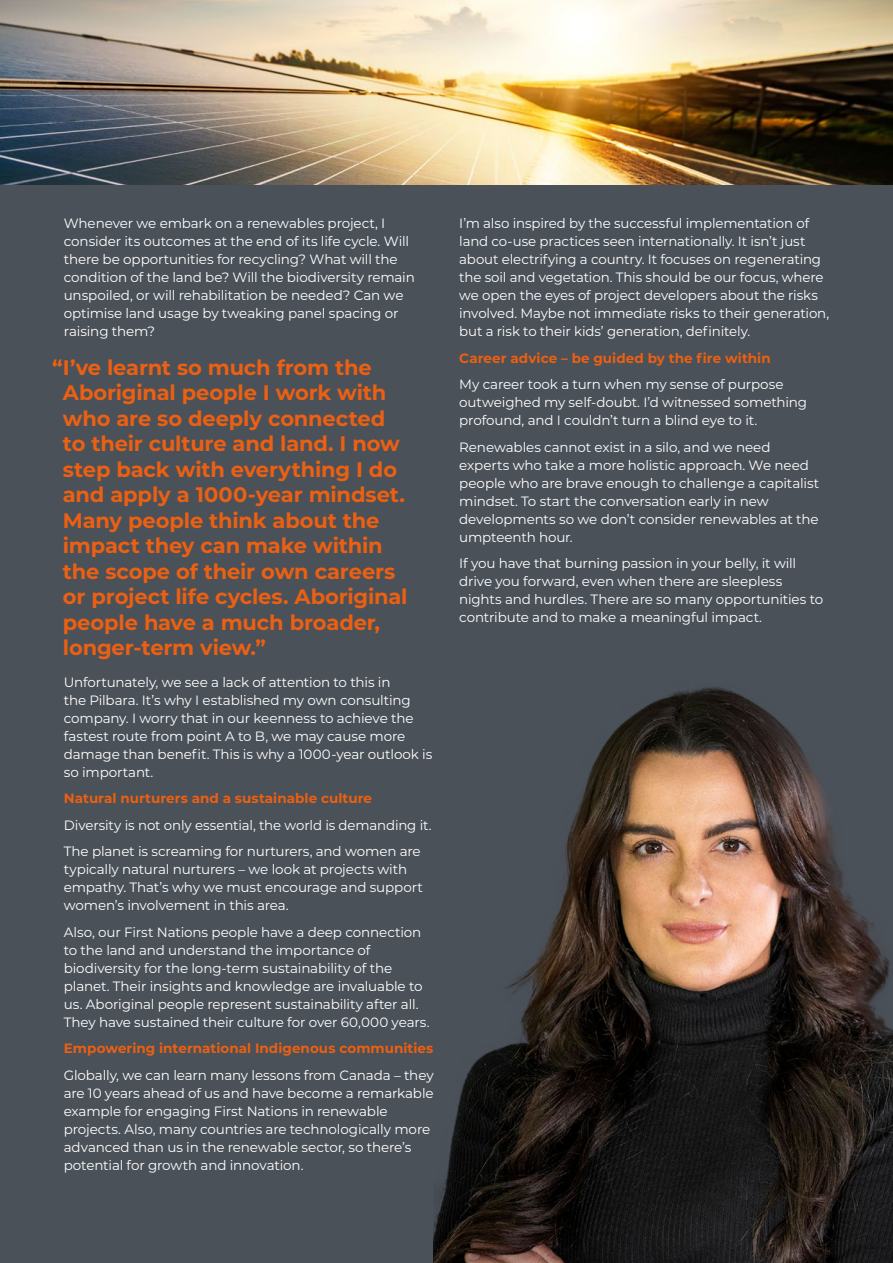
<style>
.page{position:relative;width:893px;height:1263px;background:#4b5159}
.page>*{position:absolute;margin:0;border:0;box-sizing:border-box;transform-origin:0 0}
.t1{font:700 21px/25.5px "Montserrat";letter-spacing:-.01em;color:#eb6012}
.t2{font:13.5px/18px "Montserrat";letter-spacing:-.01em;color:#fff}
.t3{font:700 13.5px "Montserrat";letter-spacing:.005em;color:#eb6012}
</style>
<div class="page">
<img style="left:434px;top:687px;width:459px;height:576px">
<img style="left:0;top:0;width:893px;height:185px">
<p class="t2" style="left:64px;top:214px;width:353px">Whenever we embark on a renewables project, I consider its outcomes at the end of its life cycle. Will there be opportunities for recycling? What will the condition of the land be? Will the biodiversity remain unspoiled, or will rehabilitation be needed? Can we optimise land usage by tweaking panel spacing or raising them?</p>
<p class="t1" style="left:63px;top:353px;width:346px;text-indent:-11px">“I’ve learnt so much from the<br>Aboriginal people I work with who are so deeply connected to their culture and land. I now step back with everything I do and apply a 1000-year mindset.<br>Many people think about the impact they can make within the scope of their own careers or project life cycles. Aboriginal people have a much broader, longer-term view.”</p>
<p class="t2" style="left:64px;top:672px;width:370px">Unfortunately, we see a lack of attention to this in<br>the Pilbara. It’s why I established my own consulting company. I worry that in our keenness to achieve the fastest route from point A to B, we may cause more damage than benefit. This is why a 1000-year outlook is so important.</p>
<p class="t3" style="left:64px;top:788px;width:310px">Natural nurturers and a sustainable culture</p>
<p class="t2" style="left:64px;top:811px;width:369px;line-height:26.5px">Diversity is not only essential, the world is demanding it.<br>The planet is screaming for nurturers, and women are</p>
<p class="t2" style="left:64px;top:860px;width:361px">typically natural nurturers – we look at projects with empathy. That’s why we must encourage and support women’s involvement in this area.</p>
<p class="t2" style="left:64px;top:922px;width:367px">Also, our First Nations people have a deep connection to the land and understand the importance of biodiversity for the long-term sustainability of the planet. Their insights and knowledge are invaluable to us. Aboriginal people represent sustainability after all.<br>They have sustained their culture for over 60,000 years.</p>
<p class="t3" style="left:64px;top:1038px;width:371px">Empowering international Indigenous communities</p>
<p class="t2" style="left:64px;top:1065px;width:371px">Globally, we can learn many lessons from Canada – they are 10 years ahead of us and have become a remarkable example for engaging First Nations in renewable projects. Also, many countries are technologically more advanced than us in the renewable sector, so there’s potential for growth and innovation.</p>
<p class="t2" style="left:459px;top:214px;width:371px">I’m also inspired by the successful implementation of land co-use practices seen internationally. It isn’t just about electrifying a country. It focuses on regenerating the soil and vegetation. This should be our focus, where we open the eyes of project developers about the risks involved. Maybe not immediate risks to their generation, but a risk to their kids’ generation, definitely.</p>
<p class="t3" style="left:459px;top:348px;width:313px">Career advice – be guided by the fire within</p>
<p class="t2" style="left:459px;top:375px;width:349px">My career took a turn when my sense of purpose outweighed my self-doubt. I’d witnessed something profound, and I couldn’t turn a blind eye to it.</p>
<p class="t2" style="left:459px;top:437px;width:362px">Renewables cannot exist in a silo, and we need experts who take a more holistic approach. We need people who are brave enough to challenge a capitalist mindset. To start the conversation early in new developments so we don’t consider renewables at the umpteenth hour.</p>
<p class="t2" style="left:459px;top:554px;width:365px">If you have that burning passion in your belly, it will drive you forward, even when there are sleepless nights and hurdles. There are so many opportunities to contribute and to make a meaningful impact.</p>
</div>
